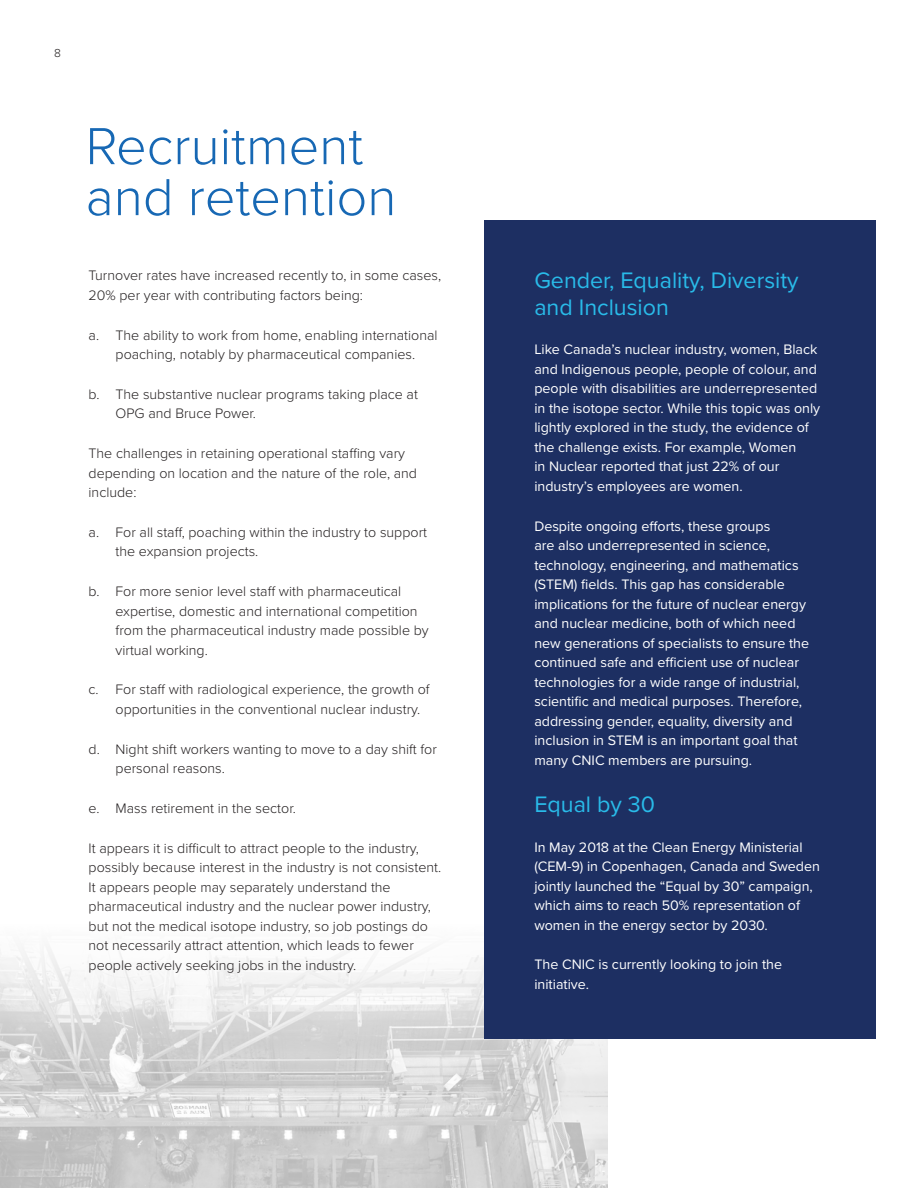
<style>
.page{position:relative;width:918px;height:1188px;background:#fff}
.page>*{position:absolute;margin:0;border:0;box-sizing:border-box;transform-origin:0 0}
.t1{font:300 54px/51px "Proxima Nova";color:#1768b4}
.t2{font:23.25px/27px "Proxima Nova";color:#29bbe9}
.BODY{font:300 14.25px/19.5px "Proxima Nova";color:#231f20}
.BODY_knockout{font:14.25px/19.5px "Proxima Nova";color:#fff}
.t3{font:300 12px "Proxima Nova";color:#231f20}
</style>
<div class="page">
<img style="left:0;top:1073px;width:190px;height:115px">
<svg style="left:190px;top:1073px;width:417px;height:115px;background:#d4d4d4"></svg>
<svg style="left:0;top:947px;width:608px;height:126px"></svg>
<div style="left:484px;top:220px;width:392px;height:819px;background:#1d2f62"></div>
<p class="t3" style="left:54px;top:44px;width:8px">8</p>
<h1 class="t1" style="left:86px;top:118px;width:312px">Recruitment and retention</h1>
<p class="BODY" style="left:89px;top:265px;width:354px">Turnover rates have increased recently to, in some cases,<br>20% per year with contributing factors being:</p>
<p class="BODY" style="left:89px;top:324px;width:351px;text-align:center">a. The ability to work from home, enabling international poaching, notably by pharmaceutical companies.</p>
<p class="BODY" style="left:116px;top:384px;width:304px;text-indent:-27px">b. The substantive nuclear programs taking place at<br>OPG and Bruce Power.</p>
<p class="BODY" style="left:89px;top:443px;width:330px">The challenges in retaining operational staffing vary depending on location and the nature of the role, and include:</p>
<p class="BODY" style="left:116px;top:522px;width:313px;text-indent:-27px">a. For all staff, poaching within the industry to support the expansion projects.</p>
<p class="BODY" style="left:116px;top:581px;width:315px;text-indent:-27px">b. For more senior level staff with pharmaceutical expertise, domestic and international competition from the pharmaceutical industry made possible by virtual working.</p>
<p class="BODY" style="left:116px;top:679px;width:316px;text-indent:-27px">c. For staff with radiological experience, the growth of opportunities in the conventional nuclear industry.</p>
<p class="BODY" style="left:116px;top:738px;width:323px;text-indent:-27px">d. Night shift workers wanting to move to a day shift for personal reasons.</p>
<p class="BODY" style="left:89px;top:798px;width:209px">e. Mass retirement in the sector.</p>
<p class="BODY" style="left:89px;top:837px;width:354px">It appears it is difficult to attract people to the industry, possibly because interest in the industry is not consistent.<br>It appears people may separately understand the pharmaceutical industry and the nuclear power industry, but not the medical isotope industry, so job postings do not necessarily attract attention, which leads to fewer people actively seeking jobs in the industry.</p>
<h2 class="t2" style="left:534px;top:265px;width:266px">Gender, Equality, Diversity and Inclusion</h2>
<p class="BODY_knockout" style="left:534px;top:339px;width:287px">Like Canada’s nuclear industry, women, Black and Indigenous people, people of colour, and people with disabilities are underrepresented in the isotope sector. While this topic was only lightly explored in the study, the evidence of the challenge exists. For example, Women<br>in Nuclear reported that just 22% of our industry’s employees are women.</p>
<p class="BODY_knockout" style="left:534px;top:515px;width:276px">Despite ongoing efforts, these groups<br>are also underrepresented in science, technology, engineering, and mathematics (STEM) fields. This gap has considerable implications for the future of nuclear energy and nuclear medicine, both of which need new generations of specialists to ensure the continued safe and efficient use of nuclear technologies for a wide range of industrial, scientific and medical purposes. Therefore, addressing gender, equality, diversity and inclusion in STEM is an important goal that many CNIC members are pursuing.</p>
<h2 class="t2" style="left:534px;top:790px;width:122px">Equal by 30</h2>
<p class="BODY_knockout" style="left:534px;top:836px;width:287px">In May 2018 at the Clean Energy Ministerial (CEM-9) in Copenhagen, Canada and Sweden jointly launched the “Equal by 30” campaign, which aims to reach 50% representation of women in the energy sector by 2030.</p>
<p class="BODY_knockout" style="left:534px;top:954px;width:249px">The CNIC is currently looking to join the initiative.</p>
</div>
